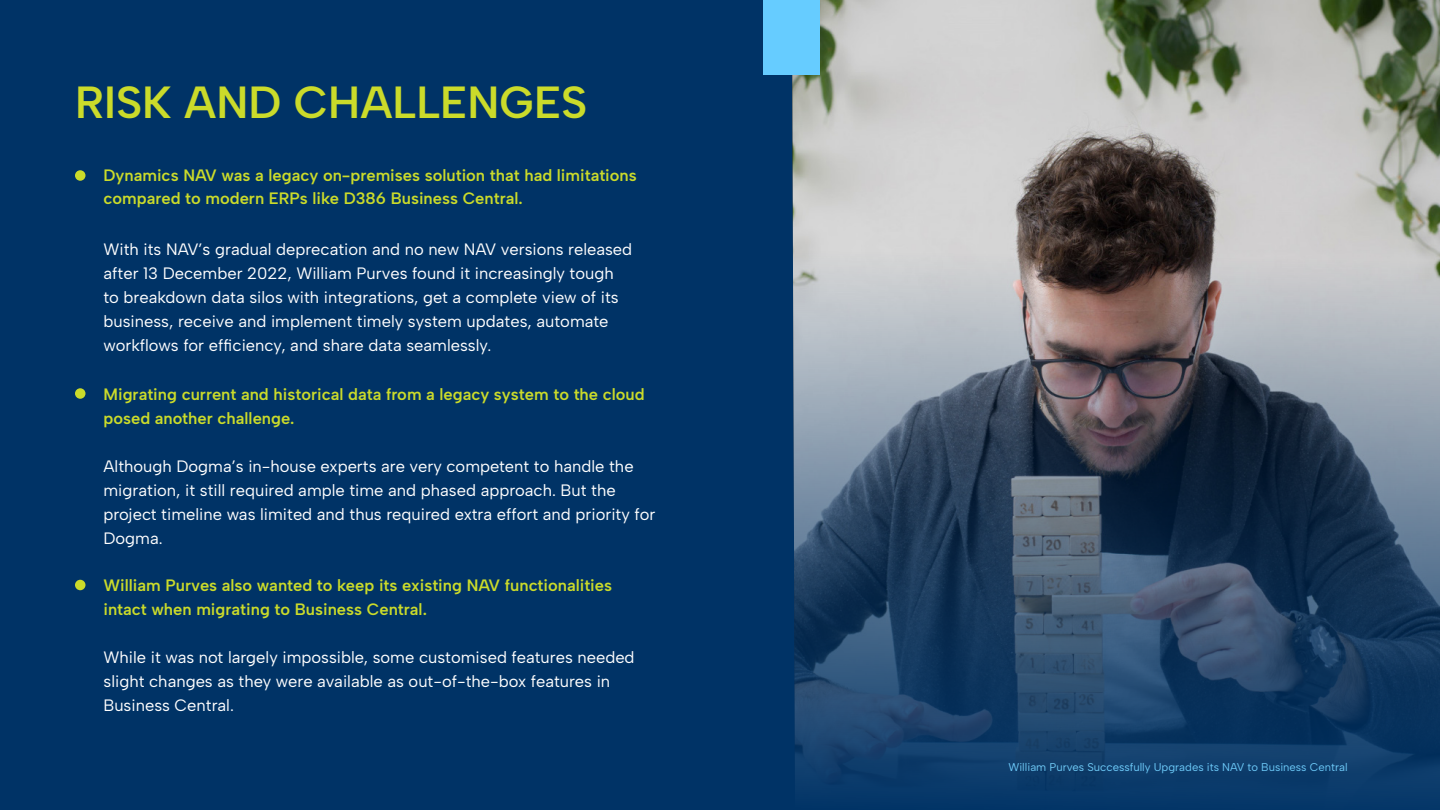
<style>
.page{position:relative;width:1440px;height:810px;background:#036}
.page>*{position:absolute;margin:0;border:0;box-sizing:border-box;transform-origin:0 0}
.t1{font:600 45px "Albert Sans";color:#cbdb2a}
.t2{font:16.5px/24px "Albert Sans";color:#fff}
.t3{font:600 16.5px/24px "Albert Sans";color:#cbdb2a}
.t4{font:11.25px "Albert Sans";color:#6cf}
</style>
<div class="page">
<div style="left:75px;top:170px;width:11px;height:11px;background:#cbdb2a;border-radius:50%"></div>
<div style="left:75px;top:388px;width:11px;height:11px;background:#cbdb2a;border-radius:50%"></div>
<div style="left:75px;top:580px;width:11px;height:10px;background:#cbdb2a;border-radius:50%"></div>
<img style="left:792px;top:0;width:648px;height:793px">
<div style="left:764px;top:0;width:56px;height:75px;background:#6cf"></div>
<p class="t1" style="left:75px;top:75px;width:514px">RISK AND CHALLENGES</p>
<p class="t3" style="left:104px;top:165px;width:535px;line-height:22.5px">Dynamics NAV was a legacy on-premises solution that had limitations compared to modern ERPs like D386 Business Central.</p>
<p class="t2" style="left:104px;top:237px;width:530px">With its NAV’s gradual deprecation and no new NAV versions released after 13 December 2022, William Purves found it increasingly tough to breakdown data silos with integrations, get a complete view of its business, receive and implement timely system updates, automate workflows for efficiency, and share data seamlessly.</p>
<p class="t3" style="left:104px;top:383px;width:543px">Migrating current and historical data from a legacy system to the cloud posed another challenge.</p>
<p class="t2" style="left:104px;top:455px;width:553px">Although Dogma’s in-house experts are very competent to handle the migration, it still required ample time and phased approach. But the project timeline was limited and thus required extra effort and priority for Dogma.</p>
<p class="t3" style="left:104px;top:573px;width:510px">William Purves also wanted to keep its existing NAV functionalities intact when migrating to Business Central.</p>
<p class="t2" style="left:103px;top:645px;width:533px">While it was not largely impossible, some customised features needed slight changes as they were available as out-of-the-box features in<br>Business Central.</p>
<p class="t4" style="left:1008px;top:760px;width:341px">William Purves Successfully Upgrades its NAV to Business Central</p>
</div>
